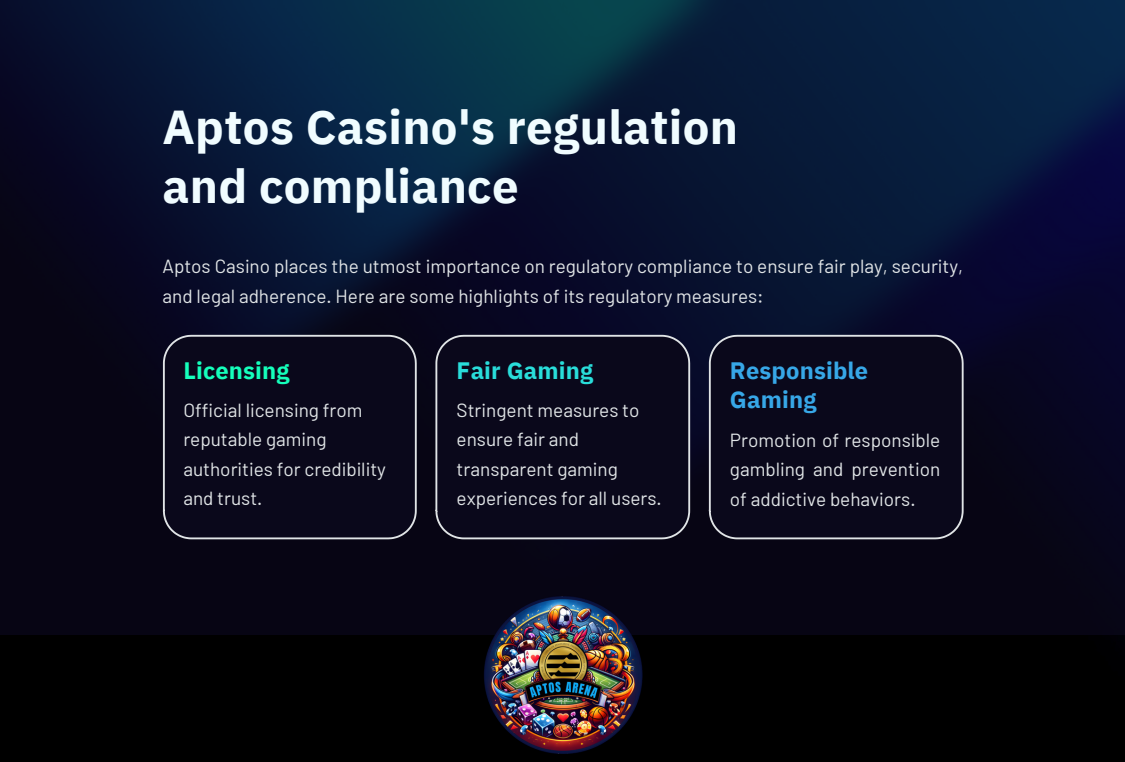
<style>
.page{position:relative;width:1125px;height:762px;background:#fff}
.page>*{position:absolute;margin:0;border:0;box-sizing:border-box;transform-origin:0 0}
.t1{font:700 47.38px/59px "IBM Plex Sans";letter-spacing:.005em;color:#f0fcff}
.t2{font:700 23.75px/29px "IBM Plex Sans";letter-spacing:.005em;color:#37a7e7}
.t3{font:700 23.75px "IBM Plex Sans";letter-spacing:.005em;color:#29ddda}
.t4{font:700 23.75px "IBM Plex Sans";letter-spacing:.005em;color:#15ffbb}
.t5{font:19px/29px "Barlow";color:#e0e4e6}
</style>
<div class="page">
<div style="left:0;top:634px;width:1125px;height:127px;background:#000"></div>
<div style="left:0;top:0;width:1125px;height:634px;background:#0a081b;opacity:.75"></div>
<div style="left:162px;top:333px;width:256px;height:207px;background:#0a081b"></div>
<div style="left:435px;top:333px;width:256px;height:207px;background:#0a081b"></div>
<div style="left:708px;top:333px;width:257px;height:207px;background:#0a081b"></div>
<img style="left:481px;top:592px;width:164px;height:164px">
<p class="t1" style="left:163px;top:97px;width:577px">Aptos Casino's regulation and compliance</p>
<p class="t5" style="left:163px;top:251px;width:802px;line-height:30px">Aptos Casino places the utmost importance on regulatory compliance to ensure fair play, security, and legal adherence. Here are some highlights of its regulatory measures:</p>
<h2 class="t4" style="left:183px;top:354px;width:108px">Licensing</h2>
<p class="t3" style="left:457px;top:354px;width:138px">Fair Gaming</p>
<h2 class="t2" style="left:730px;top:355px;width:140px">Responsible<br>Gaming</h2>
<h1 class="t5" style="left:183px;top:395px;width:204px">Official licensing from reputable gaming authorities for credibility and trust.</h1>
<p class="t5" style="left:457px;top:395px;width:207px">Stringent measures to ensure fair and transparent gaming experiences for all users.</p>
<h2 class="t5" style="left:730px;top:425px;width:212px;text-align:justify">Promotion of responsible gambling and prevention of addictive behaviors.</h2>
</div>
